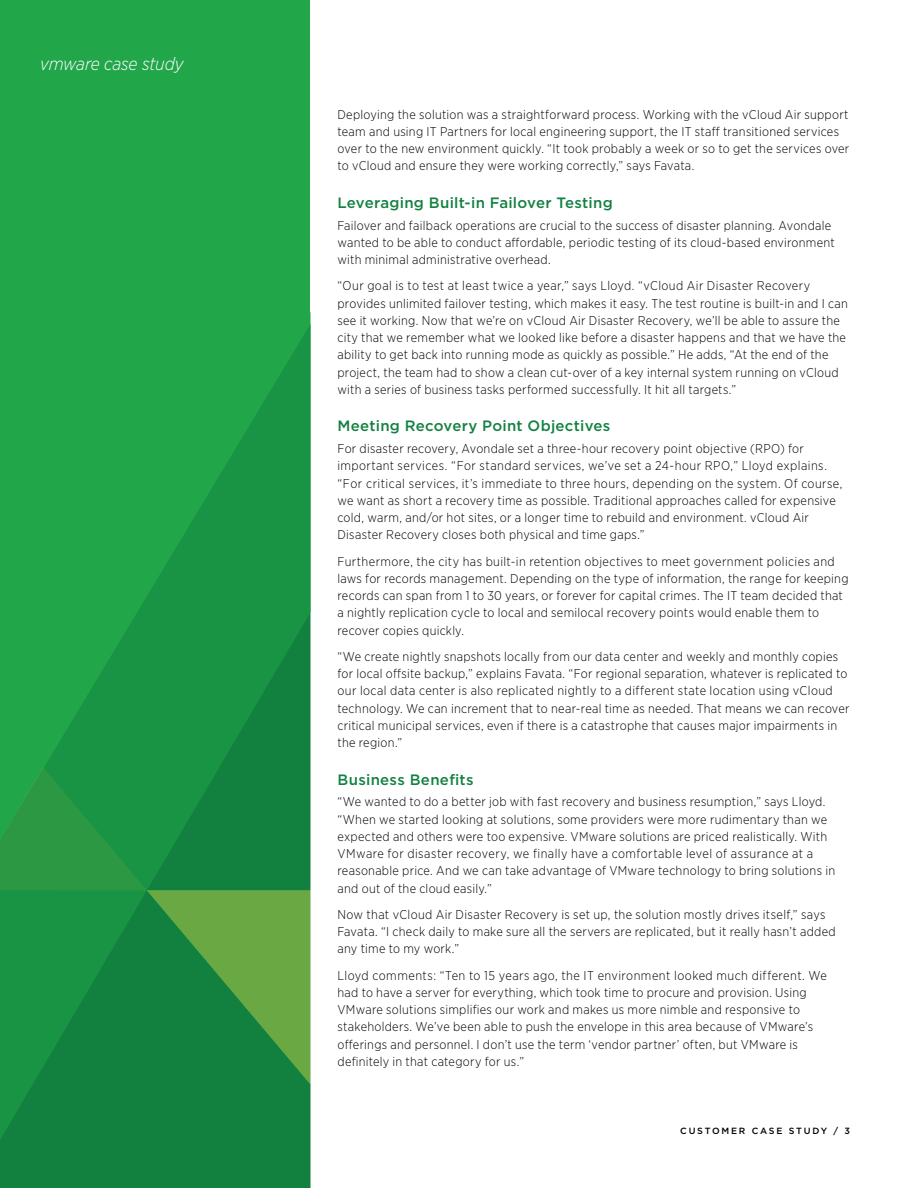
<style>
.page{position:relative;width:918px;height:1188px;background:#fff}
.page>*{position:absolute;margin:0;border:0;box-sizing:border-box;transform-origin:0 0}
.t1{font:italic 300 18px "Gotham Narrow";letter-spacing:-.015em;color:#fff}
.t2{font:500 15px "Gotham";letter-spacing:.015em;color:#138141}
.t3{font:300 12.75px/17.2px "Gotham Narrow";letter-spacing:.02em;color:#000}
.t4{font:500 9px "Gotham";letter-spacing:.2em;color:#000}
</style>
<div class="page">
<div style="left:0;top:0;width:310px;height:1160px;background:#22a64a"></div>
<svg style="left:0;top:326px;width:310px;height:862px"></svg>
<svg style="left:0;top:767px;width:310px;height:318px;background:#258f41"></svg>
<h1 class="t1" style="left:40px;top:53px;width:145px">vmware case study</h1>
<p class="t3" style="left:338px;top:105px;width:513px">Deploying the solution was a straightforward process. Working with the vCloud Air support team and using IT Partners for local engineering support, the IT staff transitioned services over to the new environment quickly. “It took probably a week or so to get the services over to vCloud and ensure they were working correctly,” says Favata.</p>
<p class="t2" style="left:338px;top:193px;width:277px">Leveraging Built-in Failover Testing</p>
<p class="t3" style="left:338px;top:216px;width:499px">Failover and failback operations are crucial to the success of disaster planning. Avondale wanted to be able to conduct affordable, periodic testing of its cloud-based environment with minimal administrative overhead.</p>
<p class="t3" style="left:338px;top:277px;width:512px">“Our goal is to test at least twice a year,” says Lloyd. “vCloud Air Disaster Recovery provides unlimited failover testing, which makes it easy. The test routine is built-in and I can see it working. Now that we’re on vCloud Air Disaster Recovery, we’ll be able to assure the city that we remember what we looked like before a disaster happens and that we have the ability to get back into running mode as quickly as possible.” He adds, “At the end of the project, the team had to show a clean cut-over of a key internal system running on vCloud with a series of business tasks performed successfully. It hit all targets.”</p>
<p class="t2" style="left:338px;top:416px;width:274px">Meeting Recovery Point Objectives</p>
<p class="t3" style="left:338px;top:440px;width:506px">For disaster recovery, Avondale set a three-hour recovery point objective (RPO) for important services. “For standard services, we’ve set a 24-hour RPO,” Lloyd explains. “For critical services, it’s immediate to three hours, depending on the system. Of course, we want as short a recovery time as possible. Traditional approaches called for expensive cold, warm, and/or hot sites, or a longer time to rebuild and environment. vCloud Air Disaster Recovery closes both physical and time gaps.”</p>
<p class="t3" style="left:338px;top:552px;width:513px">Furthermore, the city has built-in retention objectives to meet government policies and laws for records management. Depending on the type of information, the range for keeping records can span from 1 to 30 years, or forever for capital crimes. The IT team decided that a nightly replication cycle to local and semilocal recovery points would enable them to recover copies quickly.</p>
<p class="t3" style="left:338px;top:647px;width:514px">“We create nightly snapshots locally from our data center and weekly and monthly copies for local offsite backup,” explains Favata. “For regional separation, whatever is replicated to our local data center is also replicated nightly to a different state location using vCloud technology. We can increment that to near-real time as needed. That means we can recover critical municipal services, even if there is a catastrophe that causes major impairments in the region.”</p>
<p class="t2" style="left:338px;top:769px;width:138px">Business Benefits</p>
<p class="t3" style="left:338px;top:793px;width:499px">“We wanted to do a better job with fast recovery and business resumption,” says Lloyd. “When we started looking at solutions, some providers were more rudimentary than we expected and others were too expensive. VMware solutions are priced realistically. With VMware for disaster recovery, we finally have a comfortable level of assurance at a reasonable price. And we can take advantage of VMware technology to bring solutions in and out of the cloud easily.”</p>
<p class="t3" style="left:338px;top:905px;width:500px">Now that vCloud Air Disaster Recovery is set up, the solution mostly drives itself,” says<br>Favata. “I check daily to make sure all the servers are replicated, but it really hasn’t added any time to my work.”</p>
<p class="t3" style="left:338px;top:966px;width:491px">Lloyd comments: “Ten to 15 years ago, the IT environment looked much different. We had to have a server for everything, which took time to procure and provision. Using VMware solutions simplifies our work and makes us more nimble and responsive to stakeholders. We’ve been able to push the envelope in this area because of VMware’s offerings and personnel. I don’t use the term ‘vendor partner’ often, but VMware is definitely in that category for us.”</p>
<p class="t4" style="left:680px;top:1125px;width:171px">CUSTOMER CASE STUDY / 3</p>
</div>
